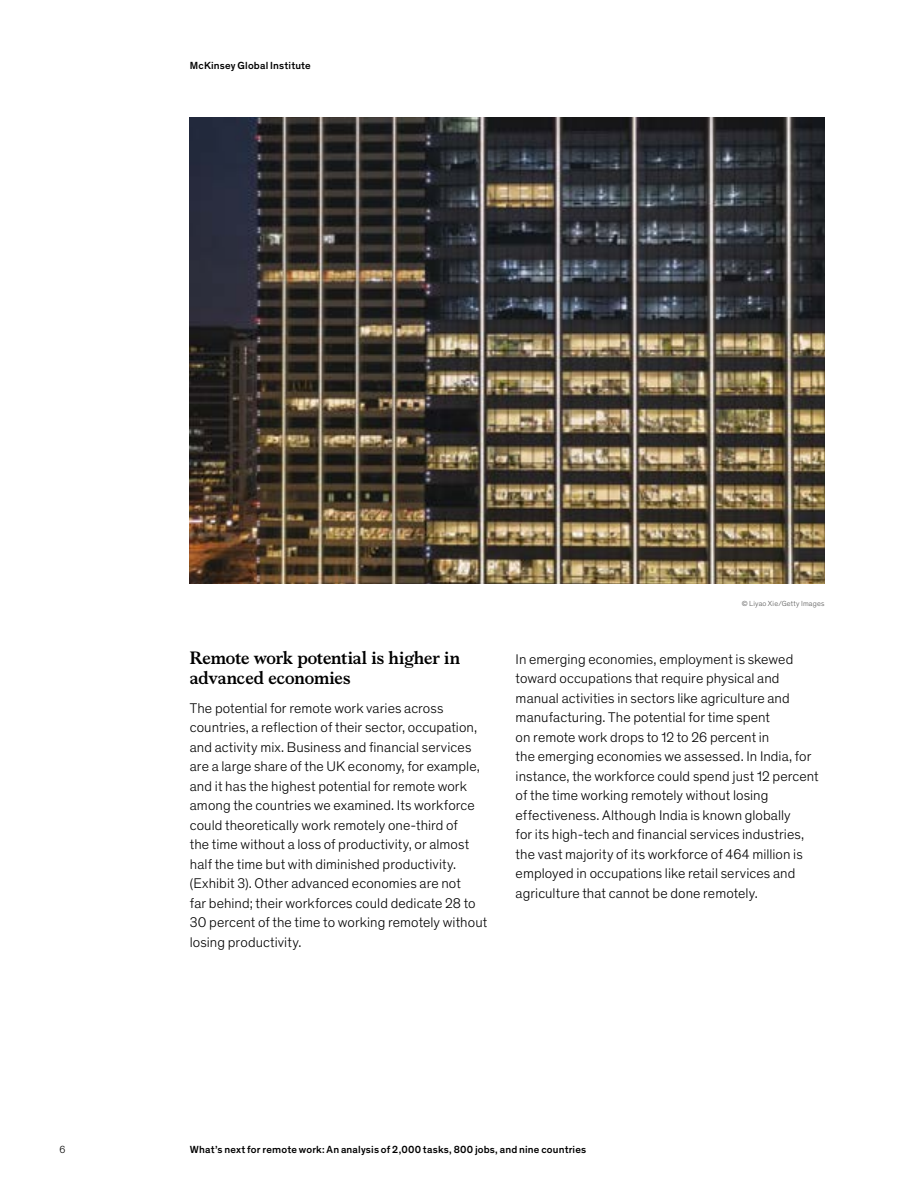
<style>
.page{position:relative;width:918px;height:1188px;background:#fff}
.page>*{position:absolute;margin:0;border:0;box-sizing:border-box;transform-origin:0 0}
.t1{font:700 18px/19.5px "Bower";letter-spacing:-.01em;color:#000}
.t2{font:300 14.25px/19.5px "Mc Kinsey Sans";letter-spacing:.005em;color:#000}
.t3{font:500 10.5px "Mc Kinsey Sans";letter-spacing:.015em;color:#000}
.t4{font:300 10.5px "Mc Kinsey Sans";color:#000}
.t5{font:300 7.5px "Mc Kinsey Sans";letter-spacing:.025em;color:#575756}
</style>
<div class="page">
<img style="left:190px;top:118px;width:634px;height:465px">
<p class="t3" style="left:190px;top:57px;width:123px">McKinsey Global Institute</p>
<p class="t1" style="left:190px;top:647px;width:272px">Remote work potential is higher in advanced economies</p>
<p class="t2" style="left:190px;top:698px;width:299px">The potential for remote work varies across countries, a reflection of their sector, occupation, and activity mix. Business and financial services are a large share of the UK economy, for example, and it has the highest potential for remote work among the countries we examined. Its workforce could theoretically work remotely one-third of<br>the time without a loss of productivity, or almost half the time but with diminished productivity. (Exhibit 3). Other advanced economies are not<br>far behind; their workforces could dedicate 28 to 30 percent of the time to working remotely without losing productivity.</p>
<p class="t5" style="left:742px;top:598px;width:84px">© Liyao Xie/Getty Images</p>
<p class="t2" style="left:516px;top:649px;width:305px">In emerging economies, employment is skewed toward occupations that require physical and manual activities in sectors like agriculture and manufacturing. The potential for time spent<br>on remote work drops to 12 to 26 percent in<br>the emerging economies we assessed. In India, for instance, the workforce could spend just 12 percent of the time working remotely without losing effectiveness. Although India is known globally<br>for its high-tech and financial services industries, the vast majority of its workforce of 464 million is employed in occupations like retail services and agriculture that cannot be done remotely.</p>
<p class="t4" style="left:60px;top:1142px;width:7px">6</p>
<p class="t3" style="left:190px;top:1142px;width:398px">What’s next for remote work: An analysis of 2,000 tasks, 800 jobs, and nine countries</p>
</div>
